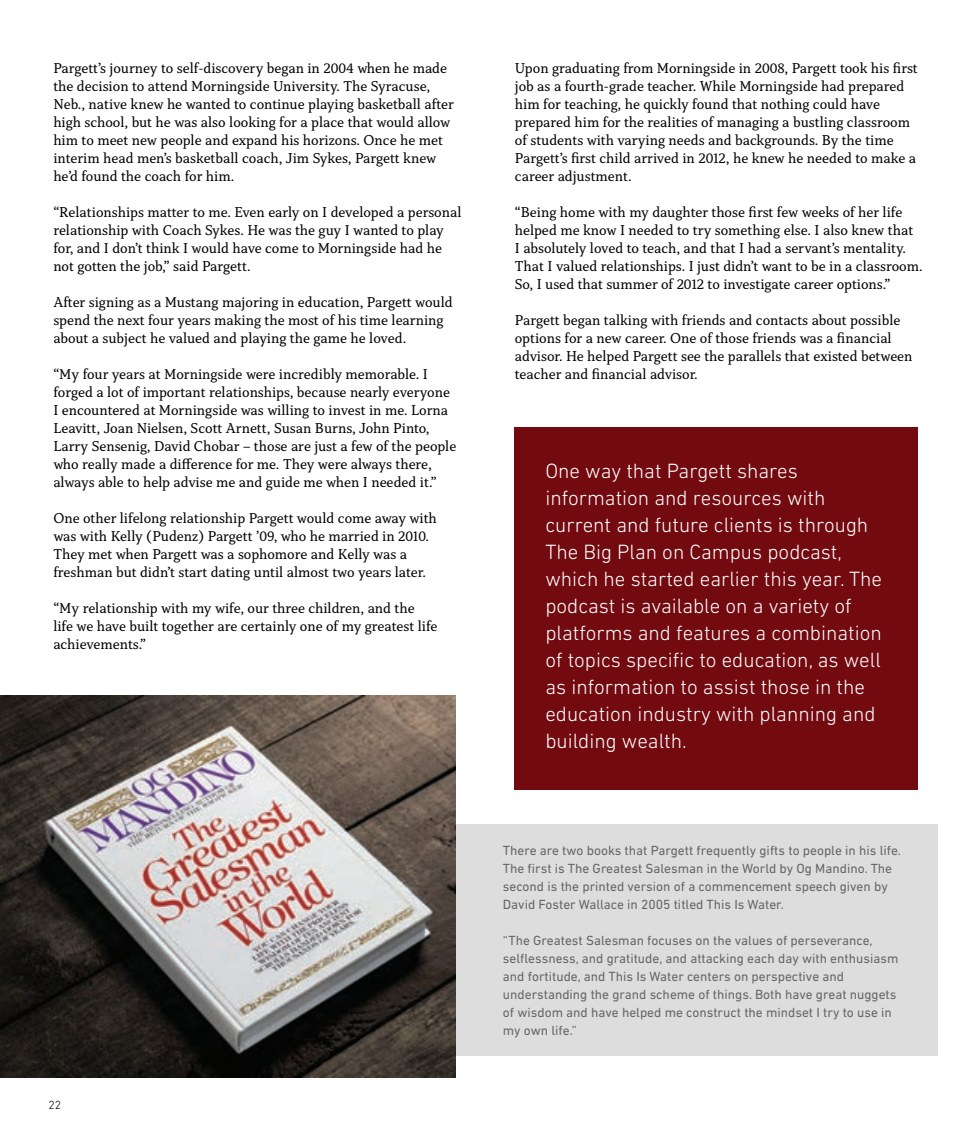
<style>
.page{position:relative;width:972px;height:1134px;background:#fff}
.page>*{position:absolute;margin:0;border:0;box-sizing:border-box;transform-origin:0 0}
.t1{font:300 21px/27px "DIN Next LT Pro";color:#fff}
.t2{font:15px/18px "Capitolina";color:#000}
.t3{font:13.5px/18px "DIN Next LT Pro";color:#666}
.t4{font:300 12px "DIN Next LT Pro";color:#000}
</style>
<div class="page">
<div style="left:13px;top:824px;width:924px;height:231px;background:#ddd"></div>
<div style="left:514px;top:428px;width:404px;height:362px;background:#730a10"></div>
<img style="left:0;top:696px;width:456px;height:381px">
<p class="t2" style="left:53px;top:59px;width:402px">Pargett’s journey to self-discovery began in 2004 when he made the decision to attend Morningside University. The Syracuse, Neb., native knew he wanted to continue playing basketball after high school, but he was also looking for a place that would allow him to meet new people and expand his horizons. Once he met interim head men’s basketball coach, Jim Sykes, Pargett knew he’d found the coach for him.</p>
<p class="t2" style="left:53px;top:203px;width:410px">“Relationships matter to me. Even early on I developed a personal relationship with Coach Sykes. He was the guy I wanted to play for, and I don’t think I would have come to Morningside had he not gotten the job,” said Pargett.</p>
<p class="t2" style="left:53px;top:293px;width:401px">After signing as a Mustang majoring in education, Pargett would spend the next four years making the most of his time learning about a subject he valued and playing the game he loved.</p>
<p class="t2" style="left:53px;top:365px;width:405px">“My four years at Morningside were incredibly memorable. I forged a lot of important relationships, because nearly everyone I encountered at Morningside was willing to invest in me. Lorna Leavitt, Joan Nielsen, Scott Arnett, Susan Burns, John Pinto, Larry Sensenig, David Chobar – those are just a few of the people who really made a difference for me. They were always there, always able to help advise me and guide me when I needed it.”</p>
<p class="t2" style="left:53px;top:509px;width:385px">One other lifelong relationship Pargett would come away with was with Kelly (Pudenz) Pargett ’09, who he married in 2010.<br>They met when Pargett was a sophomore and Kelly was a freshman but didn’t start dating until almost two years later.</p>
<p class="t2" style="left:53px;top:599px;width:386px">“My relationship with my wife, our three children, and the life we have built together are certainly one of my greatest life achievements.”</p>
<p class="t4" style="left:48px;top:1098px;width:14px">22</p>
<p class="t2" style="left:515px;top:59px;width:404px">Upon graduating from Morningside in 2008, Pargett took his first job as a fourth-grade teacher. While Morningside had prepared him for teaching, he quickly found that nothing could have prepared him for the realities of managing a bustling classroom of students with varying needs and backgrounds. By the time Pargett’s first child arrived in 2012, he knew he needed to make a career adjustment.</p>
<p class="t2" style="left:515px;top:203px;width:409px">“Being home with my daughter those first few weeks of her life helped me know I needed to try something else. I also knew that<br>I absolutely loved to teach, and that I had a servant’s mentality.<br>That I valued relationships. I just didn’t want to be in a classroom.<br>So, I used that summer of 2012 to investigate career options.”</p>
<p class="t2" style="left:515px;top:311px;width:399px">Pargett began talking with friends and contacts about possible options for a new career. One of those friends was a financial advisor. He helped Pargett see the parallels that existed between teacher and financial advisor.</p>
<p class="t1" style="left:545px;top:457px;width:338px">One way that Pargett shares information and resources with current and future clients is through The Big Plan on Campus podcast, which he started earlier this year. The podcast is available on a variety of platforms and features a combination of topics specific to education, as well as information to assist those in the education industry with planning and building wealth.</p>
<p class="t3" style="left:503px;top:841px;width:400px">There are two books that Pargett frequently gifts to people in his life.<br>The first is The Greatest Salesman in the World by Og Mandino. The second is the printed version of a commencement speech given by David Foster Wallace in 2005 titled This Is Water.</p>
<p class="t3" style="left:503px;top:931px;width:397px">“The Greatest Salesman focuses on the values of perseverance, selflessness, and gratitude, and attacking each day with enthusiasm and fortitude, and This Is Water centers on perspective and understanding the grand scheme of things. Both have great nuggets of wisdom and have helped me construct the mindset I try to use in my own life.”</p>
</div>
